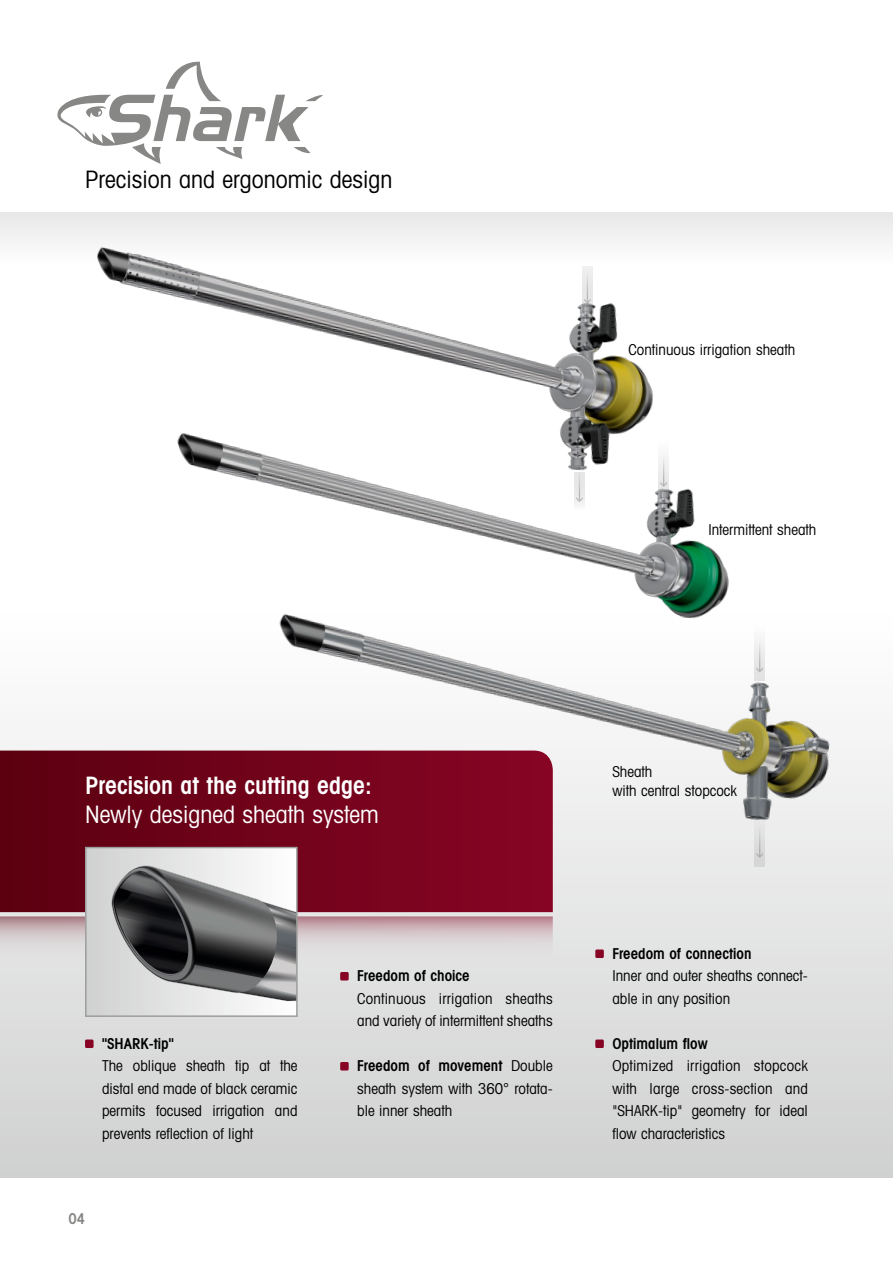
<style>
.page{position:relative;width:893px;height:1263px;background:#fff}
.page>*{position:absolute;margin:0;border:0;box-sizing:border-box;transform-origin:0 0}
.t1{font:condensed 24px "Avant Garde";color:#000}
.t2{font:600 condensed 24px "Avant Garde";color:#fff}
.t3{font:condensed 24px "Avant Garde";color:#fff}
.t4{font:condensed 15px/22.5px "Avant Garde";color:#000}
.t5{font:600 condensed 15px "Avant Garde";color:#000}
.t6{font:600 condensed 15px "Avant Garde";color:#878786}
.s1{font-weight:600}
</style>
<div class="page">
<div style="left:0;top:213px;width:893px;height:51px;background:linear-gradient(to bottom,#e7e7e8,#fefefe)"></div>
<div style="left:0;top:612px;width:893px;height:566px;background:linear-gradient(to bottom,#fff,#d0d0d1)"></div>
<div style="left:595px;top:949px;width:9px;height:9px;background:#870424;border-radius:2px"></div>
<div style="left:595px;top:1039px;width:9px;height:9px;background:#870424;border-radius:2px"></div>
<svg style="left:57px;top:62px;width:266px;height:102px"></svg>
<img style="left:40px;top:223px;width:648px;height:181px">
<svg style="left:584px;top:259px;width:7px;height:7px"></svg>
<svg style="left:583px;top:266px;width:10px;height:42px"></svg>
<img style="left:143px;top:404px;width:586px;height:236px">
<svg style="left:658px;top:422px;width:10px;height:73px"></svg>
<svg style="left:660px;top:442px;width:7px;height:45px"></svg>
<div style="left:85px;top:1039px;width:9px;height:9px;background:#870424;border-radius:2px"></div>
<svg style="left:0;top:750px;width:553px;height:162px;background:#6f021a"></svg>
<div style="left:340px;top:1062px;width:9px;height:8px;background:#870424;border-radius:2px"></div>
<svg style="left:0;top:916px;width:553px;height:70px;background:#d8ced1"></svg>
<img style="left:243px;top:585px;width:629px;height:235px">
<svg style="left:754px;top:608px;width:10px;height:73px"></svg>
<svg style="left:756px;top:628px;width:7px;height:44px"></svg>
<svg style="left:754px;top:793px;width:10px;height:73px"></svg>
<svg style="left:756px;top:813px;width:7px;height:45px"></svg>
<img style="left:88px;top:850px;width:207px;height:164px">
<div style="left:85px;top:847px;width:213px;height:170px;border:2px solid #9c9d9d"></div>
<h1 class="t1" style="left:85px;top:164px;width:309px">Precision and ergonomic design</h1>
<p class="t4" style="left:628px;top:338px;width:168px">Continuous irrigation sheath</p>
<p class="t4" style="left:708px;top:518px;width:109px">Intermittent sheath</p>
<h1 class="t2" style="left:85px;top:771px;width:288px">Precision at the cutting edge:</h1>
<h1 class="t3" style="left:85px;top:799px;width:295px">Newly designed sheath system</h1>
<p class="t5" style="left:102px;top:1034px;width:73px">"SHARK-tip"</p>
<p class="t4" style="left:102px;top:1054px;width:197px;text-align:justify">The oblique sheath tip at the distal end made of black ceramic permits focused irrigation and prevents reflection of light</p>
<p class="t6" style="left:68px;top:1209px;width:18px">04</p>
<p class="t5" style="left:357px;top:967px;width:114px">Freedom of choice</p>
<p class="t4" style="left:357px;top:987px;width:197px">Continuous irrigation sheaths and variety of intermittent sheaths</p>
<p class="t4" style="left:357px;top:1054px;width:197px;text-align:justify"><span class="s1">Freedom of movement</span> Double sheath system with 360° rotata&shy;ble inner sheath</p>
<p class="t4" style="left:612px;top:762px;width:126px;line-height:18.8px">Sheath<br>with central stopcock</p>
<p class="t5" style="left:612px;top:944px;width:141px">Freedom of connection</p>
<p class="t4" style="left:612px;top:964px;width:197px">Inner and outer sheaths connect&shy;able in any position</p>
<p class="t5" style="left:612px;top:1034px;width:97px">Optimalum flow</p>
<p class="t4" style="left:612px;top:1054px;width:197px;text-align:justify">Optimized irrigation stopcock with large cross-section and "SHARK-tip" geometry for ideal flow characteristics</p>
</div>
